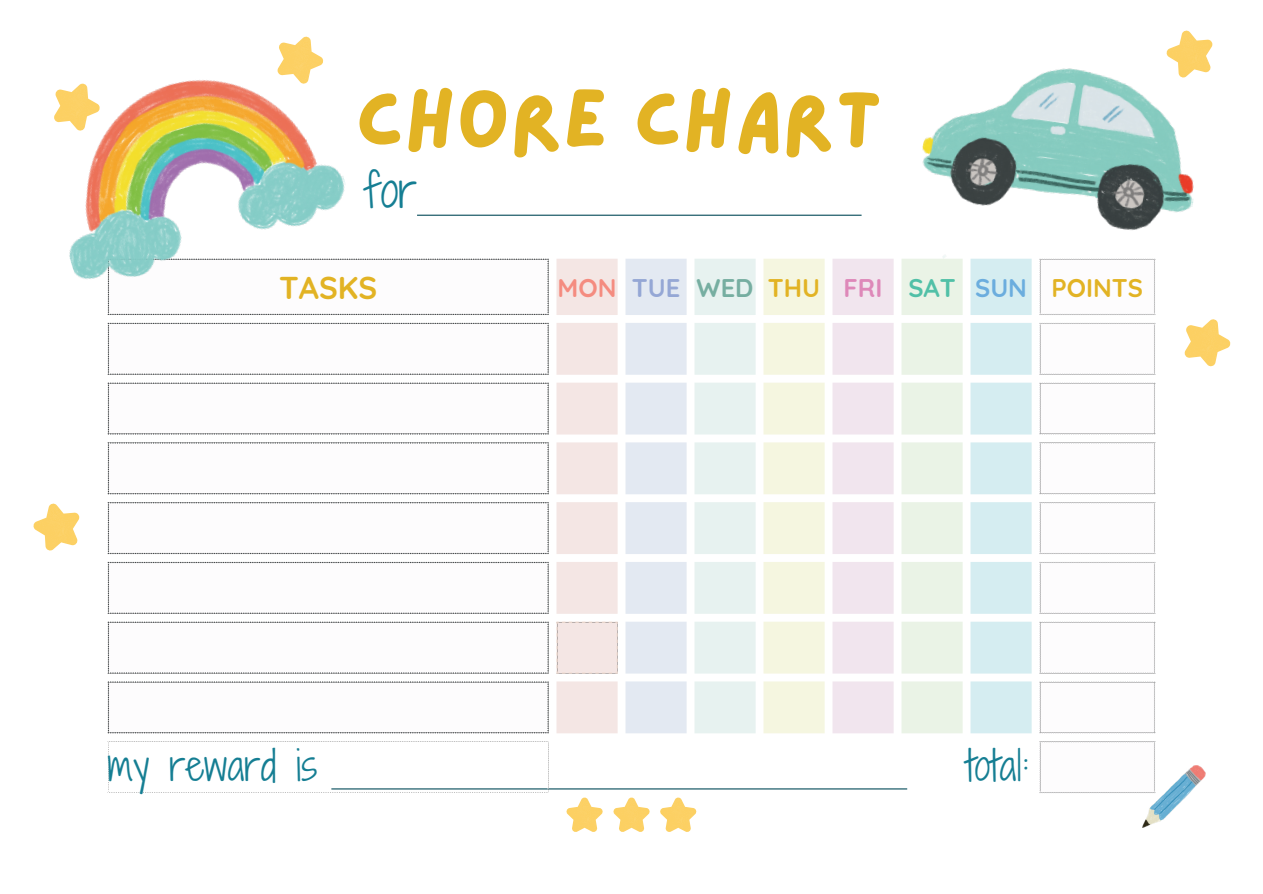
<style>
.page{position:relative;width:1263px;height:894px;background:#fff}
.page>*{position:absolute;margin:0;border:0;box-sizing:border-box;transform-origin:0 0}
.t1{font:83.25px "Lazydog";color:#e2b324}
.t2{font:46.05px "Shadows Into Light Two";color:#157e93}
.t3{font:40.05px "Shadows Into Light Two";color:#157e93}
.t4{font:700 31.5px "Quicksand";color:#e2b324}
.t5{font:700 25.5px "Quicksand";color:#e2b324}
.s1{color:#f48c80}
.s2{color:#95a7d5}
.s3{color:#76aea1}
.s4{color:#de88b9}
.s5{color:#51c0a7}
.s6{color:#6badde}
</style>
<div class="page">
<img style="left:922px;top:68px;width:272px;height:192px">
<hr style="left:417px;top:214px;width:445px;height:2px;background:#064c5a">
<svg style="left:625px;top:259px;width:62px;height:474px;background:#e6ebf3"></svg>
<svg style="left:694px;top:259px;width:62px;height:474px"></svg>
<svg style="left:763px;top:259px;width:62px;height:474px;background:#f6f7e3"></svg>
<svg style="left:832px;top:259px;width:62px;height:474px;background:#f2e8f0"></svg>
<svg style="left:901px;top:258px;width:62px;height:475px;background:#ecf4e9"></svg>
<svg style="left:970px;top:258px;width:62px;height:475px;background:#daeff2"></svg>
<svg style="left:108px;top:258px;width:441px;height:475px"></svg>
<svg style="left:1039px;top:258px;width:116px;height:534px"></svg>
<svg style="left:108px;top:325px;width:1px;height:47px"></svg>
<svg style="left:547px;top:325px;width:2px;height:47px"></svg>
<svg style="left:1039px;top:325px;width:2px;height:47px"></svg>
<svg style="left:1154px;top:325px;width:1px;height:47px"></svg>
<svg style="left:108px;top:385px;width:441px;height:346px"></svg>
<svg style="left:1039px;top:385px;width:116px;height:405px"></svg>
<svg style="left:108px;top:741px;width:441px;height:51px"></svg>
<svg style="left:556px;top:259px;width:62px;height:474px;background:#f5e8e7"></svg>
<img style="left:1142px;top:765px;width:63px;height:62px">
<img style="left:69px;top:80px;width:285px;height:214px">
<svg style="left:566px;top:797px;width:37px;height:35px"></svg>
<svg style="left:613px;top:797px;width:37px;height:35px"></svg>
<svg style="left:660px;top:797px;width:37px;height:35px"></svg>
<svg style="left:1184px;top:319px;width:47px;height:48px"></svg>
<svg style="left:54px;top:82px;width:47px;height:50px"></svg>
<svg style="left:276px;top:36px;width:48px;height:49px"></svg>
<svg style="left:33px;top:503px;width:47px;height:48px"></svg>
<svg style="left:1165px;top:30px;width:48px;height:49px"></svg>
<h1 class="t1" style="left:355px;top:65px;width:529px">CHORE CHART</h1>
<h2 class="t2" style="left:364px;top:156px;width:54px">for</h2>
<p class="t4" style="left:279px;top:262px;width:100px">TASKS</p>
<p class="t5" style="left:558px;top:267px;width:587px"><span class="s1">MON</span> <span class="s2">TUE</span> <span class="s3">WED</span> THU <span class="s4">FRI</span> <span class="s5">SAT</span> <span class="s6">SUN</span> POINTS</p>
<h3 class="t3" style="left:108px;top:736px;width:211px">my reward is</h3>
<h3 class="t3" style="left:966px;top:736px;width:65px">total:</h3>
</div>
